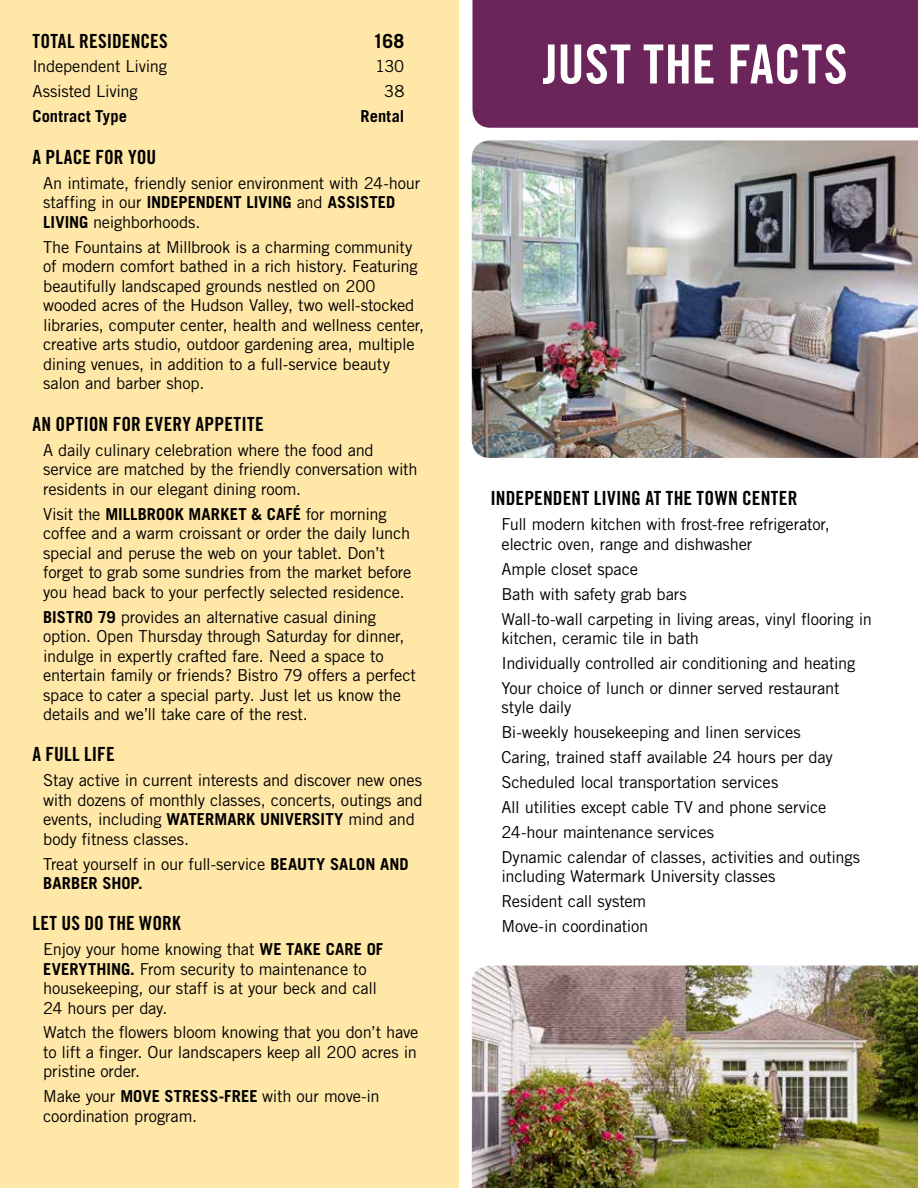
<style>
.page{position:relative;width:918px;height:1188px;background:#fff}
.page>*{position:absolute;margin:0;border:0;box-sizing:border-box;transform-origin:0 0}
.t1{font:54px "Trade Gothic Bold Cond Twenty";letter-spacing:.01em;color:#fff}
.t2{font:19.5px "Trade Gothic Bold Cond Twenty";letter-spacing:.01em;color:#000}
.t3{font:700 19.5px "Trade Gothic";color:#000}
.t4{font:16.5px/19.5px "Trade Gothic";letter-spacing:-.015em;color:#000}
.t5{font:700 16.5px "Trade Gothic";letter-spacing:.005em;color:#000}
.s1{font-weight:700}
</style>
<div class="page">
<div style="left:0;top:0;width:459px;height:1188px;background:#ffe7a8"></div>
<div style="left:472px;top:0;width:446px;height:128px;background:#6c255b"></div>
<img style="left:472px;top:140px;width:446px;height:318px">
<img style="left:472px;top:966px;width:446px;height:222px">
<p class="t2" style="left:32px;top:29px;width:137px">TOTAL RESIDENCES</p>
<p class="t3" style="left:373px;top:29px;width:33px">168</p>
<p class="t4" style="left:32px;top:57px;width:136px">Independent Living</p>
<p class="t4" style="left:375px;top:57px;width:31px">130</p>
<p class="t4" style="left:32px;top:82px;width:107px">Assisted Living</p>
<p class="t4" style="left:384px;top:82px;width:22px">38</p>
<p class="t5" style="left:32px;top:106px;width:96px">Contract Type</p>
<p class="t5" style="left:361px;top:106px;width:45px">Rental</p>
<p class="t2" style="left:32px;top:145px;width:125px">A PLACE FOR YOU</p>
<p class="t4" style="left:43px;top:173px;width:379px">An intimate, friendly senior environment with 24-hour staffing in our <span class="s1">INDEPENDENT LIVING</span> and <span class="s1">ASSISTED<br>LIVING</span> neighborhoods.</p>
<p class="t4" style="left:43px;top:237px;width:382px">The Fountains at Millbrook is a charming community of modern comfort bathed in a rich history. Featuring beautifully landscaped grounds nestled on 200 wooded acres of the Hudson Valley, two well-stocked libraries, computer center, health and wellness center, creative arts studio, outdoor gardening area, multiple dining venues, in addition to a full-service beauty salon and barber shop.</p>
<p class="t2" style="left:32px;top:412px;width:233px">AN OPTION FOR EVERY APPETITE</p>
<p class="t4" style="left:43px;top:440px;width:376px">A daily culinary celebration where the food and service are matched by the friendly conversation with residents in our elegant dining room.</p>
<p class="t4" style="left:43px;top:504px;width:370px">Visit the <span class="s1">MILLBROOK MARKET &amp; CAFÉ</span> for morning coffee and a warm croissant or order the daily lunch special and peruse the web on your tablet. Don’t forget to grab some sundries from the market before you head back to your perfectly selected residence.</p>
<p class="t4" style="left:43px;top:607px;width:374px"><span class="s1">BISTRO 79</span> provides an alternative casual dining option. Open Thursday through Saturday for dinner, indulge in expertly crafted fare. Need a space to entertain family or friends? Bistro 79 offers a perfect space to cater a special party. Just let us know the details and we’ll take care of the rest.</p>
<p class="t2" style="left:32px;top:742px;width:84px">A FULL LIFE</p>
<p class="t4" style="left:43px;top:770px;width:381px">Stay active in current interests and discover new ones with dozens of monthly classes, concerts, outings and events, including <span class="s1">WATERMARK UNIVERSITY</span> mind and body fitness classes.</p>
<p class="t4" style="left:43px;top:854px;width:367px">Treat yourself in our full-service <span class="s1">BEAUTY SALON AND<br>BARBER SHOP.</span></p>
<p class="t2" style="left:32px;top:911px;width:150px">LET US DO THE WORK</p>
<p class="t4" style="left:43px;top:939px;width:342px">Enjoy your home knowing that <span class="s1">WE TAKE CARE OF EVERYTHING.</span> From security to maintenance to housekeeping, our staff is at your beck and call 24 hours per day.</p>
<p class="t4" style="left:43px;top:1023px;width:377px;text-align:justify">Watch the flowers bloom knowing that you don’t have to lift a finger. Our landscapers keep all 200 acres in pristine order.</p>
<p class="t4" style="left:43px;top:1087px;width:338px">Make your <span class="s1">MOVE STRESS-FREE</span> with our move-in coordination program.</p>
<h1 class="t1" style="left:543px;top:31px;width:306px">JUST THE FACTS</h1>
<p class="t2" style="left:491px;top:487px;width:308px">INDEPENDENT LIVING AT THE TOWN CENTER</p>
<p class="t4" style="left:501px;top:515px;width:330px">Full modern kitchen with frost-free refrigerator, electric oven, range and dishwasher</p>
<p class="t4" style="left:501px;top:556px;width:372px;line-height:24.9px">Ample closet space<br>Bath with safety grab bars<br>Wall-to-wall carpeting in living areas, vinyl flooring in</p>
<p class="t4" style="left:501px;top:626px;width:355px;line-height:24.9px">kitchen, ceramic tile in bath<br>Individually controlled air conditioning and heating<br>Your choice of lunch or dinner served restaurant</p>
<p class="t4" style="left:501px;top:695px;width:360px;line-height:24.9px">style daily<br>Bi-weekly housekeeping and linen services<br>Caring, trained staff available 24 hours per day Scheduled local transportation services<br>All utilities except cable TV and phone service 24-hour maintenance services<br>Dynamic calendar of classes, activities and outings</p>
<p class="t4" style="left:501px;top:864px;width:276px;line-height:24.9px">including Watermark University classes<br>Resident call system<br>Move-in coordination</p>
</div>
